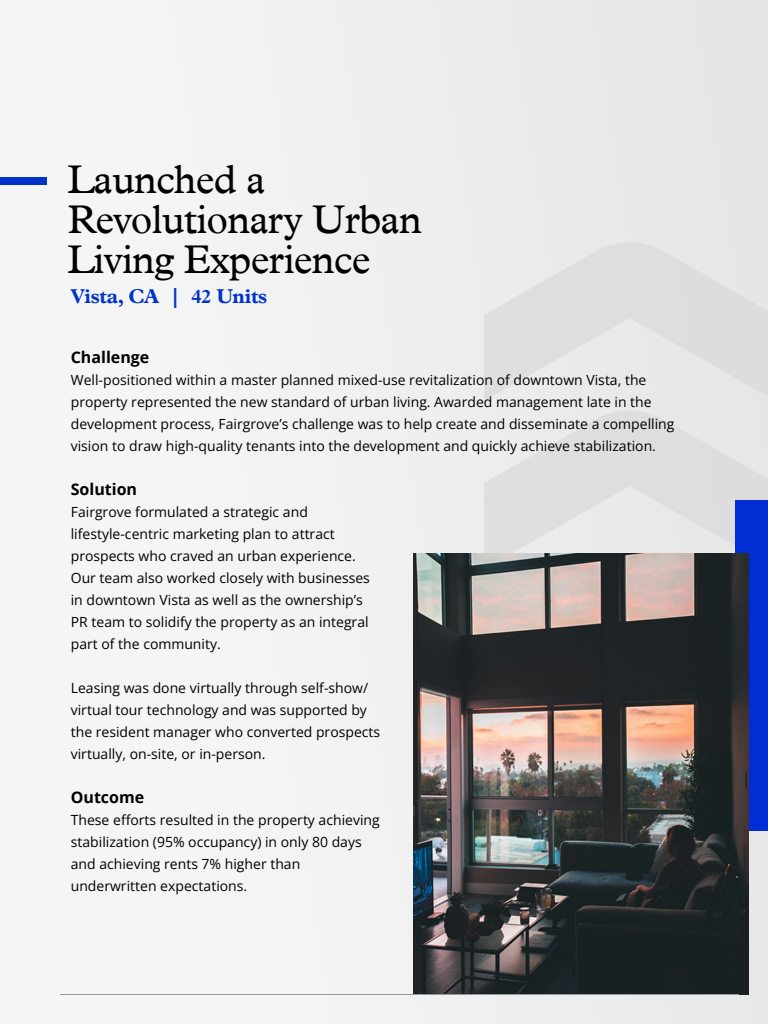
<style>
.page{position:relative;width:768px;height:1024px;background:#fff}
.page>*{position:absolute;margin:0;border:0;box-sizing:border-box;transform-origin:0 0}
.t1{font:40px/40px "Plantin MT Pro";letter-spacing:-.02em;color:#000}
.t2{font:700 20px "Plantin MT Pro";letter-spacing:-.02em;color:#0133cc}
.t3{font:700 16px "Open Sans";color:#000}
.t4{font:14px/22px "Open Sans";color:#000}
</style>
<div class="page">
<img style="left:117px;top:0;width:651px;height:1024px">
<div style="left:0;top:177px;width:47px;height:8px;background:#0133cc"></div>
<hr style="left:60px;top:994px;width:678px;height:1px;background:#999">
<h1 class="t1" style="left:67px;top:159px;width:356px">Launched a<br>Revolutionary Urban<br>Living Experience</h1>
<h2 class="t2" style="left:70px;top:284px;width:198px">Vista, CA | 42 Units</h2>
<p class="t3" style="left:71px;top:346px;width:80px">Challenge</p>
<p class="t4" style="left:71px;top:368px;width:605px">Well-positioned within a master planned mixed-use revitalization of downtown Vista, the property represented the new standard of urban living. Awarded management late in the development process, Fairgrove’s challenge was to help create and disseminate a compelling vision to draw high-quality tenants into the development and quickly achieve stabilization.</p>
<p class="t3" style="left:71px;top:478px;width:68px">Solution</p>
<p class="t4" style="left:71px;top:500px;width:301px">Fairgrove formulated a strategic and lifestyle-centric marketing plan to attract prospects who craved an urban experience.<br>Our team also worked closely with businesses in downtown Vista as well as the ownership’s PR team to solidify the property as an integral part of the community.</p>
<p class="t4" style="left:71px;top:676px;width:311px">Leasing was done virtually through self-show/ virtual tour technology and was supported by the resident manager who converted prospects virtually, on-site, or in-person.</p>
<p class="t3" style="left:71px;top:786px;width:75px">Outcome</p>
<p class="t4" style="left:71px;top:808px;width:311px">These efforts resulted in the property achieving stabilization (95% occupancy) in only 80 days and achieving rents 7% higher than underwritten expectations.</p>
</div>
